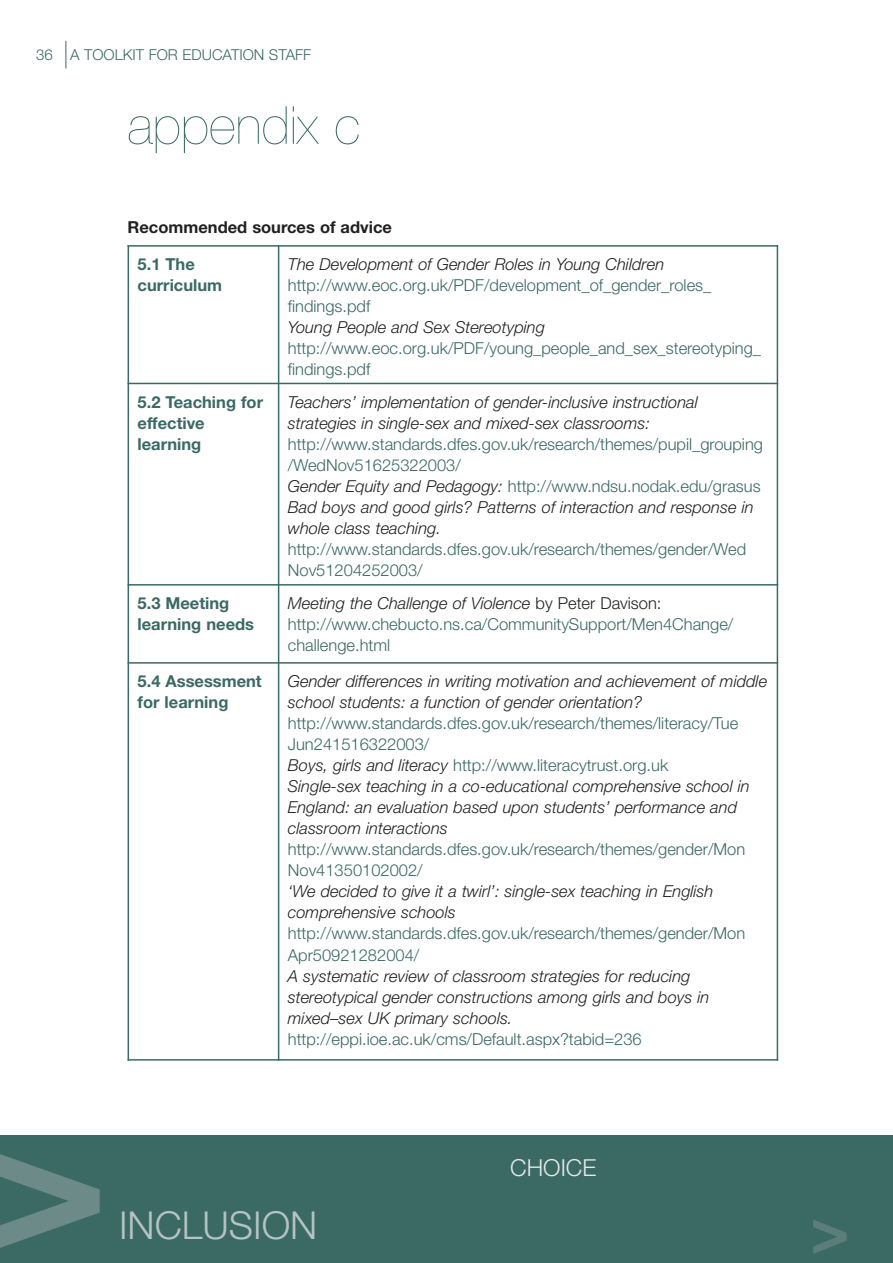
<style>
.page{position:relative;width:893px;height:1263px;background:#fff}
.page>*{position:absolute;margin:0;border:0;box-sizing:border-box;transform-origin:0 0}
.t1{font:700 196.2px "Helvetica Neue";color:#6c8b88;scale:1.12 1}
.t2{font:700 66px "Helvetica Neue";color:#5b7e7b}
.t3{font:200 52.5px "Helvetica Neue";color:#3b6964}
.t4{font:300 38.55px "Helvetica Neue";color:#b4c3c3}
.t5{font:300 23.4px "Helvetica Neue";color:#e2eae9}
.t6{font:300 16.5px/21px "Helvetica Neue";color:#3b6964}
.t7{font:italic 300 16.5px/21px "Helvetica Neue";color:#231f20}
.t8{font:700 16.5px/21px "Helvetica Neue";color:#3b6964}
.t9{font:700 16.5px "Helvetica Neue";color:#231f20}
.t10{font:300 15px "Helvetica Neue";color:#3b6964}
.s1{font-style:italic;color:#231f20}
.s2{color:#231f20}
.s3{font-style:normal;color:#3b6964}
</style>
<div class="page">
<div style="left:0;top:1135px;width:893px;height:128px;background:#3b6964"></div>
<svg style="left:66px;top:41px;width:1px;height:27px"></svg>
<hr style="left:128px;top:245px;width:1px;height:815px;background:#3b6964">
<hr style="left:278px;top:245px;width:1px;height:815px;background:#3b6964">
<hr style="left:777px;top:245px;width:1px;height:815px;background:#3b6964">
<hr style="left:128px;top:245px;width:650px;height:2px;background:#3b6964">
<hr style="left:128px;top:383px;width:650px;height:1px;background:#3b6964">
<hr style="left:128px;top:584px;width:650px;height:2px;background:#3b6964">
<hr style="left:128px;top:662px;width:650px;height:2px;background:#3b6964">
<hr style="left:128px;top:1059px;width:650px;height:1px;background:#3b6964">
<p class="t10" style="left:36px;top:49px;width:277px">36 A TOOLKIT FOR EDUCATION STAFF</p>
<h3 class="t3" style="left:128px;top:106px;width:234px">appendix c</h3>
<p class="t9" style="left:128px;top:221px;width:266px">Recommended sources of advice</p>
<p class="t8" style="left:138px;top:255px;width:86px">5.1 The curriculum</p>
<p class="t7" style="left:288px;top:256px;width:378px">The Development of Gender Roles in Young Children</p>
<p class="t6" style="left:288px;top:277px;width:425px">http://www.eoc.org.uk/PDF/development_of_gender_roles_ findings.pdf</p>
<p class="t7" style="left:288px;top:319px;width:259px">Young People and Sex Stereotyping</p>
<p class="t6" style="left:288px;top:340px;width:475px">http://www.eoc.org.uk/PDF/young_people_and_sex_stereotyping_ findings.pdf</p>
<p class="t8" style="left:138px;top:393px;width:127px">5.2 Teaching for effective learning</p>
<p class="t7" style="left:288px;top:393px;width:412px">Teachers’ implementation of gender-inclusive instructional strategies in single-sex and mixed-sex classrooms:</p>
<p class="t6" style="left:288px;top:435px;width:477px">http://www.standards.dfes.gov.uk/research/themes/pupil_grouping /WedNov51625322003/<br><span class="s1">Gender Equity and Pedagogy:</span> http://www.ndsu.nodak.edu/grasus <span class="s1">Bad boys and good girls? Patterns of interaction and response in whole class teaching.</span></p>
<p class="t6" style="left:288px;top:540px;width:460px">http://www.standards.dfes.gov.uk/research/themes/gender/Wed<br>Nov51204252003/</p>
<p class="t8" style="left:138px;top:594px;width:118px">5.3 Meeting learning needs</p>
<p class="t6" style="left:288px;top:594px;width:447px"><span class="s1">Meeting the Challenge of Violence</span> <span class="s2">by Peter Davison: </span>http://www.chebucto.ns.ca/CommunitySupport/Men4Change/ challenge.html</p>
<p class="t8" style="left:138px;top:672px;width:126px">5.4 Assessment for learning</p>
<p class="t7" style="left:288px;top:673px;width:481px">Gender differences in writing motivation and achievement of middle school students: a function of gender orientation?</p>
<p class="t7" style="left:288px;top:715px;width:463px"><span class="s3">http://www.standards.dfes.gov.uk/research/themes/literacy/Tue Jun241516322003/<br></span>Boys, girls and literacy <span class="s3">http://www.literacytrust.org.uk<br></span>Single-sex teaching in a co-educational comprehensive school in England: an evaluation based upon students’ performance and classroom interactions</p>
<p class="t6" style="left:288px;top:841px;width:459px">http://www.standards.dfes.gov.uk/research/themes/gender/Mon<br>Nov41350102002/</p>
<p class="t7" style="left:288px;top:883px;width:427px">‘We decided to give it a twirl’: single-sex teaching in English comprehensive schools</p>
<p class="t6" style="left:288px;top:925px;width:459px">http://www.standards.dfes.gov.uk/research/themes/gender/Mon<br>Apr50921282004/</p>
<p class="t7" style="left:288px;top:967px;width:423px">A systematic review of classroom strategies for reducing stereotypical gender constructions among girls and boys in mixed–sex UK primary schools.</p>
<p class="t6" style="left:288px;top:1030px;width:355px">http://eppi.ioe.ac.uk/cms/Default.aspx?tabid=236</p>
<h1 class="t1" style="left:-22px;top:1110px;width:119px">&gt;</h1>
<h3 class="t5" style="left:510px;top:1159px;width:88px">CHOICE</h3>
<h3 class="t4" style="left:119px;top:1211px;width:200px">INCLUSION</h3>
<h2 class="t2" style="left:810px;top:1206px;width:41px">&gt;</h2>
</div>
